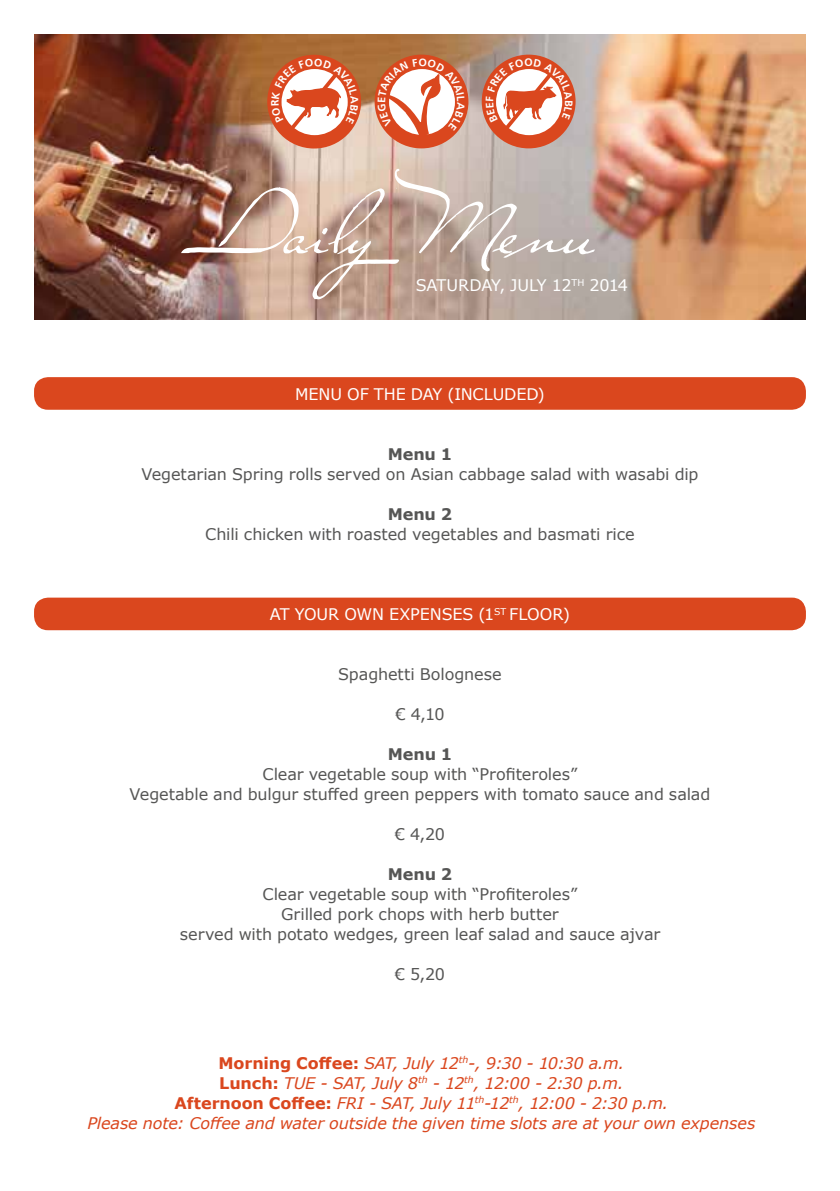
<style>
.page{position:relative;width:840px;height:1191px;background:#fff}
.page>*{position:absolute;margin:0;border:0;box-sizing:border-box;transform-origin:0 0}
.t1{font:98px "Closeto You";letter-spacing:-.04em;color:#fff}
.t2{font:16px/20px "Verdana";letter-spacing:-.005em;color:#565655;text-align:center}
.t3{font:italic 16px/20px "Verdana";letter-spacing:-.01em;color:#da471e;text-align:center}
.t4{font:16px "Verdana";letter-spacing:-.01em;color:#fff}
.t5{font:16px "Verdana";letter-spacing:-.03em;color:#fff}
.t6{font:700 16px "Verdana";letter-spacing:-.005em;color:#565655}
.s1{font-weight:700;font-style:normal}
</style>
<div class="page">
<div style="left:34px;top:377px;width:771px;height:33px;background:#da471e;border-radius:14px"></div>
<div style="left:34px;top:597px;width:771px;height:33px;background:#da471e;border-radius:14px"></div>
<img style="left:34px;top:34px;width:771px;height:285px">
<div style="left:376px;top:56px;width:90px;height:91px;background:#da471e;border-radius:50%"></div>
<div style="left:374px;top:55px;width:94px;height:93px;border:3px solid #da471e;border-radius:50%"></div>
<div style="left:269px;top:56px;width:90px;height:91px;background:#da471e;border-radius:50%"></div>
<div style="left:267px;top:55px;width:94px;height:93px;border:3px solid #da471e;border-radius:50%"></div>
<div style="left:483px;top:56px;width:90px;height:91px;background:#da471e;border-radius:50%"></div>
<div style="left:481px;top:55px;width:94px;height:93px;border:3px solid #da471e;border-radius:50%"></div>
<svg style="left:377px;top:58px;width:87px;height:79px"></svg>
<svg style="left:271px;top:58px;width:87px;height:77px"></svg>
<svg style="left:485px;top:58px;width:87px;height:77px"></svg>
<h1 class="t1" style="left:180px;top:162px;width:415px">DailyMenu</h1>
<p class="t5" style="left:415px;top:274px;width:214px">SATURDAY, JULY 12<sup>TH</sup> 2014</p>
<p class="t4" style="left:295px;top:383px;width:251px">MENU OF THE DAY (INCLUDED)</p>
<p class="t6" style="left:387px;top:443px;width:66px">Menu 1</p>
<p class="t2" style="left:141px;top:464px;width:558px">Vegetarian Spring rolls served on Asian cabbage salad with wasabi dip</p>
<p class="t6" style="left:387px;top:503px;width:66px">Menu 2</p>
<p class="t2" style="left:205px;top:524px;width:430px">Chili chicken with roasted vegetables and basmati rice</p>
<p class="t4" style="left:270px;top:603px;width:301px">AT YOUR OWN EXPENSES (1<sup>ST</sup> FLOOR)</p>
<p class="t2" style="left:338px;top:664px;width:165px">Spaghetti Bolognese</p>
<p class="t2" style="left:395px;top:704px;width:50px">€ 4,10</p>
<p class="t6" style="left:387px;top:743px;width:66px">Menu 1</p>
<p class="t2" style="left:130px;top:764px;width:582px">Clear vegetable soup with “Profiteroles”<br>Vegetable and bulgur stuffed green peppers with tomato sauce and salad</p>
<p class="t2" style="left:394px;top:824px;width:52px">€ 4,20</p>
<p class="t6" style="left:387px;top:863px;width:66px">Menu 2</p>
<p class="t2" style="left:180px;top:884px;width:481px">Clear vegetable soup with “Profiteroles”<br>Grilled pork chops with herb butter<br>served with potato wedges, green leaf salad and sauce ajvar</p>
<p class="t2" style="left:394px;top:964px;width:52px">€ 5,20</p>
<p class="t3" style="left:87px;top:1052px;width:669px"><span class="s1">Morning Coffee:</span> SAT, July 12<sup>th</sup>-, 9:30 - 10:30 a.m.<br><span class="s1">Lunch:</span> TUE - SAT, July 8<sup>th</sup> - 12<sup>th</sup>, 12:00 - 2:30 p.m.<br><span class="s1">Afternoon Coffee:</span> FRI - SAT, July 11<sup>th</sup>-12<sup>th</sup>, 12:00 - 2:30 p.m.<br>Please note: Coffee and water outside the given time slots are at your own expenses</p>
</div>
